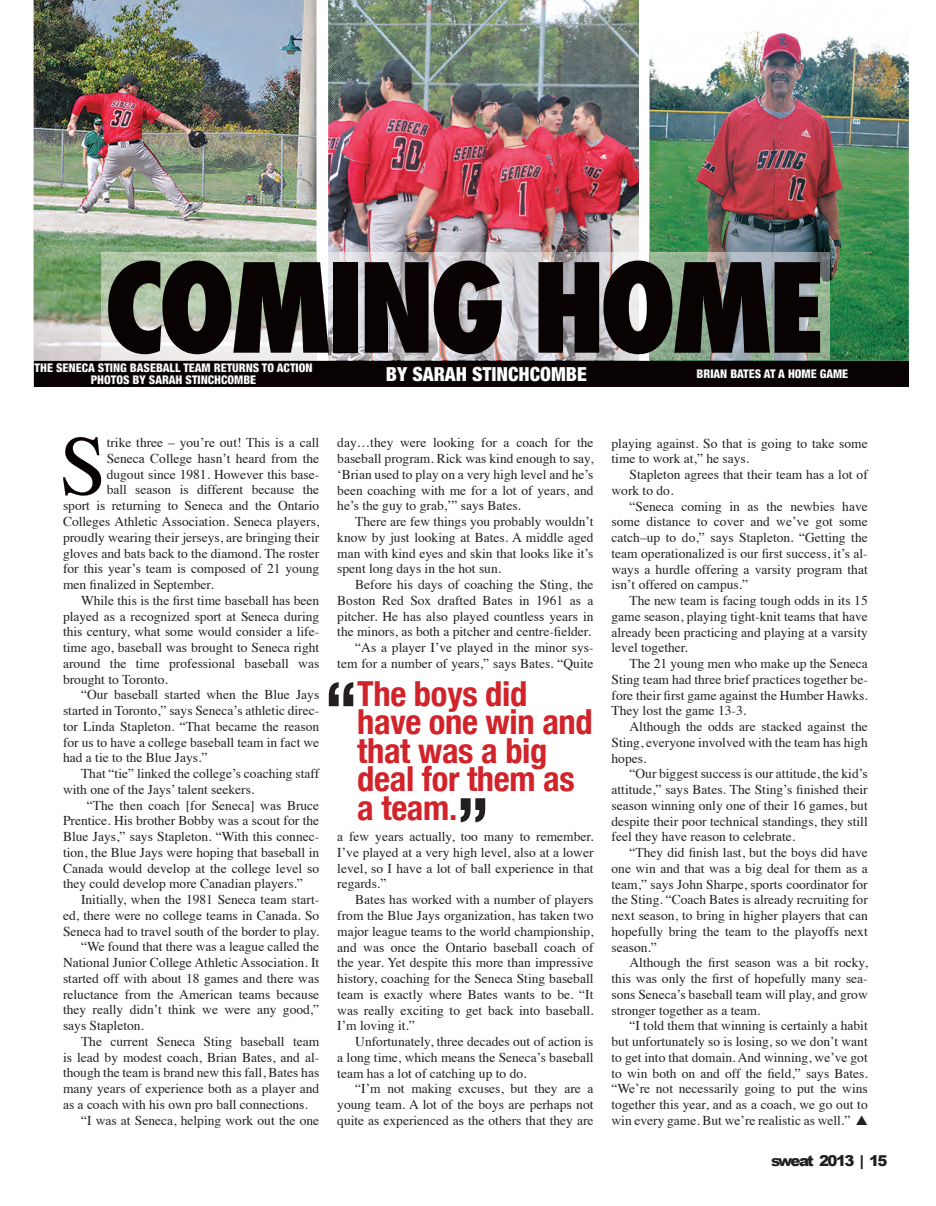
<style>
.page{position:relative;width:936px;height:1206px;background:#fff}
.page>*{position:absolute;margin:0;border:0;box-sizing:border-box;transform-origin:0 0}
.t1{font:800 condensed 120px "Futura";letter-spacing:-.05em;color:#080302}
.t2{font:84.9px "Times";color:#080302}
.t3{font:700 condensed 75px "Helvetica Neue";color:#231f20}
.t4{font:700 condensed 34.5px/28.5px "Helvetica Neue";letter-spacing:-.01em;color:#d1232a}
.t5{font:900 condensed 19.5px "Helvetica Neue";color:#fff}
.t6{font:900 15px "Arial";letter-spacing:-.105em;color:#231f20}
.t7{font:13.5px/15.8px "Times";color:#231f20;text-align:justify}
.t8{font:900 condensed 12px/12px "Helvetica Neue";color:#fff;text-align:center}
</style>
<div class="page">
<img style="left:34px;top:0;width:282px;height:252px">
<img style="left:328px;top:0;width:311px;height:252px">
<img style="left:649px;top:28px;width:260px;height:224px">
<svg style="left:63px;top:437px;width:38px;height:59px"></svg>
<img style="left:34px;top:252px;width:875px;height:135px">
<h1 class="t1" style="left:104px;top:232px;width:721px">COMING HOME</h1>
<p class="t8" style="left:35px;top:362px;width:279px">THE SENECA STING BASEBALL TEAM RETURNS TO ACTION<br>PHOTOS BY SARAH STINCHCOMBE</p>
<h3 class="t5" style="left:386px;top:362px;width:202px">BY SARAH STINCHCOMBE</h3>
<p class="t8" style="left:697px;top:368px;width:153px">BRIAN BATES AT A HOME GAME</p>
<h2 class="t2" style="left:59px;top:431px;width:49px">S</h2>
<p class="t7" style="left:107px;top:436px;width:214px">trike three – you’re out! This is a call</p>
<p class="t7" style="left:107px;top:452px;width:214px">Seneca College hasn’t heard from the</p>
<p class="t7" style="left:107px;top:467px;width:214px">dugout since 1981. However this base-</p>
<p class="t7" style="left:107px;top:483px;width:214px">ball season is different because the</p>
<p class="t7" style="left:63px;top:499px;width:258px">sport is returning to Seneca and the Ontario</p>
<p class="t7" style="left:63px;top:515px;width:258px">Colleges Athletic Association. Seneca players,</p>
<p class="t7" style="left:63px;top:531px;width:258px">proudly wearing their jerseys, are bringing their</p>
<p class="t7" style="left:63px;top:546px;width:258px">gloves and bats back to the diamond. The roster</p>
<p class="t7" style="left:63px;top:562px;width:258px">for this year’s team is composed of 21 young</p>
<p class="t7" style="left:63px;top:578px;width:152px">men finalized in September.</p>
<p class="t7" style="left:81px;top:594px;width:240px">While this is the first time baseball has been</p>
<p class="t7" style="left:63px;top:609px;width:258px">played as a recognized sport at Seneca during</p>
<p class="t7" style="left:63px;top:625px;width:258px">this century, what some would consider a life-</p>
<p class="t7" style="left:63px;top:641px;width:258px">time ago, baseball was brought to Seneca right</p>
<p class="t7" style="left:63px;top:657px;width:258px">around the time professional baseball was</p>
<p class="t7" style="left:63px;top:672px;width:106px">brought to Toronto.</p>
<p class="t7" style="left:81px;top:688px;width:240px">“Our baseball started when the Blue Jays</p>
<p class="t7" style="left:63px;top:704px;width:258px">started in Toronto,” says Seneca’s athletic direc-</p>
<p class="t7" style="left:63px;top:720px;width:258px">tor Linda Stapleton. “That became the reason</p>
<p class="t7" style="left:63px;top:735px;width:258px">for us to have a college baseball team in fact we</p>
<p class="t7" style="left:63px;top:751px;width:146px">had a tie to the Blue Jays.”</p>
<p class="t7" style="left:81px;top:767px;width:240px">That “tie” linked the college’s coaching staff</p>
<p class="t7" style="left:63px;top:783px;width:193px">with one of the Jays’ talent seekers.</p>
<p class="t7" style="left:87px;top:798px;width:234px">“The then coach [for Seneca] was Bruce</p>
<p class="t7" style="left:63px;top:814px;width:258px">Prentice. His brother Bobby was a scout for the</p>
<p class="t7" style="left:63px;top:830px;width:258px">Blue Jays,” says Stapleton. “With this connec-</p>
<p class="t7" style="left:63px;top:846px;width:258px">tion, the Blue Jays were hoping that baseball in</p>
<p class="t7" style="left:63px;top:861px;width:258px">Canada would develop at the college level so</p>
<p class="t7" style="left:63px;top:877px;width:241px">they could develop more Canadian players.”</p>
<p class="t7" style="left:81px;top:893px;width:240px">Initially, when the 1981 Seneca team start-</p>
<p class="t7" style="left:63px;top:909px;width:258px">ed, there were no college teams in Canada. So</p>
<p class="t7" style="left:63px;top:924px;width:258px">Seneca had to travel south of the border to play.</p>
<p class="t7" style="left:81px;top:940px;width:240px">“We found that there was a league called the</p>
<p class="t7" style="left:63px;top:956px;width:258px">National Junior College Athletic Association. It</p>
<p class="t7" style="left:63px;top:972px;width:258px">started off with about 18 games and there was</p>
<p class="t7" style="left:63px;top:987px;width:258px">reluctance from the American teams because</p>
<p class="t7" style="left:63px;top:1003px;width:258px">they really didn’t think we were any good,”</p>
<p class="t7" style="left:63px;top:1019px;width:82px">says Stapleton.</p>
<p class="t7" style="left:81px;top:1035px;width:240px">The current Seneca Sting baseball team</p>
<p class="t7" style="left:63px;top:1050px;width:258px">is lead by modest coach, Brian Bates, and al-</p>
<p class="t7" style="left:63px;top:1066px;width:258px">though the team is brand new this fall, Bates has</p>
<p class="t7" style="left:63px;top:1082px;width:258px">many years of experience both as a player and</p>
<p class="t7" style="left:63px;top:1098px;width:246px">as a coach with his own pro ball connections.</p>
<p class="t7" style="left:81px;top:1113px;width:240px">“I was at Seneca, helping work out the one</p>
<p class="t7" style="left:337px;top:436px;width:258px">day…they were looking for a coach for the baseball program. Rick was kind enough to say, ‘Brian used to play on a very high level and he’s been coaching with me for a lot of years, and he’s the guy to grab,’” says Bates.</p>
<p class="t7" style="left:337px;top:515px;width:258px;text-indent:18px">There are few things you probably wouldn’t know by just looking at Bates. A middle aged man with kind eyes and skin that looks like it’s spent long days in the hot sun.</p>
<p class="t7" style="left:337px;top:578px;width:258px;text-align:right">Before his days of coaching the Sting, the Boston Red Sox drafted Bates in 1961 as a pitcher. He has also played countless years in the minors, as both a pitcher and centre-fielder. “As a player I’ve played in the minor sys&shy;tem for a number of years,” says Bates. “Quite</p>
<h3 class="t4" style="left:357px;top:679px;width:237px">The boys did have one win and that was a big deal for them as a team.</h3>
<h3 class="t3" style="left:324px;top:664px;width:36px">“</h3>
<h3 class="t3" style="left:490px;top:841px;width:36px;rotate:-180deg">“</h3>
<p class="t7" style="left:337px;top:830px;width:258px">a few years actually, too many to remember.<br>I’ve played at a very high level, also at a lower level, so I have a lot of ball experience in that regards.”</p>
<p class="t7" style="left:337px;top:893px;width:258px;text-indent:18px">Bates has worked with a number of players from the Blue Jays organization, has taken two major league teams to the world championship, and was once the Ontario baseball coach of the year. Yet despite this more than impressive history, coaching for the Seneca Sting baseball team is exactly where Bates wants to be. “It was really exciting to get back into baseball.<br>I’m loving it.”</p>
<p class="t7" style="left:337px;top:1035px;width:258px;text-indent:18px">Unfortunately, three decades out of action is a long time, which means the Seneca’s baseball team has a lot of catching up to do.</p>
<p class="t7" style="left:337px;top:1082px;width:258px;text-indent:18px">“I’m not making excuses, but they are a young team. A lot of the boys are perhaps not quite as experienced as the others that they are</p>
<p class="t7" style="left:612px;top:436px;width:258px">playing against. So that is going to take some time to work at,” he says.</p>
<p class="t7" style="left:612px;top:468px;width:258px;text-indent:18px">Stapleton agrees that their team has a lot of work to do.</p>
<p class="t7" style="left:612px;top:499px;width:258px;text-indent:18px">“Seneca coming in as the newbies have some distance to cover and we’ve got some catch–up to do,” says Stapleton. “Getting the team operationalized is our first success, it’s al&shy;ways a hurdle offering a varsity program that isn’t offered on campus.”</p>
<p class="t7" style="left:612px;top:594px;width:258px;text-indent:18px">The new team is facing tough odds in its 15 game season, playing tight-knit teams that have already been practicing and playing at a varsity level together.</p>
<p class="t7" style="left:612px;top:657px;width:258px;text-indent:18px">The 21 young men who make up the Seneca Sting team had three brief practices together be&shy;fore their first game against the Humber Hawks.<br>They lost the game 13-3.</p>
<p class="t7" style="left:612px;top:720px;width:258px;text-indent:18px">Although the odds are stacked against the Sting, everyone involved with the team has high hopes.</p>
<p class="t7" style="left:612px;top:767px;width:258px;text-indent:18px">“Our biggest success is our attitude, the kid’s attitude,” says Bates. The Sting’s finished their season winning only one of their 16 games, but despite their poor technical standings, they still feel they have reason to celebrate.</p>
<p class="t7" style="left:612px;top:846px;width:258px;text-indent:18px">“They did finish last, but the boys did have one win and that was a big deal for them as a team,” says John Sharpe, sports coordinator for the Sting. “Coach Bates is already recruiting for next season, to bring in higher players that can hopefully bring the team to the playoffs next season.”</p>
<p class="t7" style="left:612px;top:956px;width:258px;text-indent:18px">Although the first season was a bit rocky, this was only the first of hopefully many sea&shy;sons Seneca’s baseball team will play, and grow stronger together as a team.</p>
<p class="t7" style="left:612px;top:1019px;width:258px;text-indent:18px">“I told them that winning is certainly a habit but unfortunately so is losing, so we don’t want to get into that domain. And winning, we’ve got to win both on and off the field,” says Bates. “We’re not necessarily going to put the wins together this year, and as a coach, we go out to win every game. But we’re realistic as well.” ▲</p>
<p class="t6" style="left:771px;top:1149px;width:118px">sweat 2013 | 15</p>
</div>
